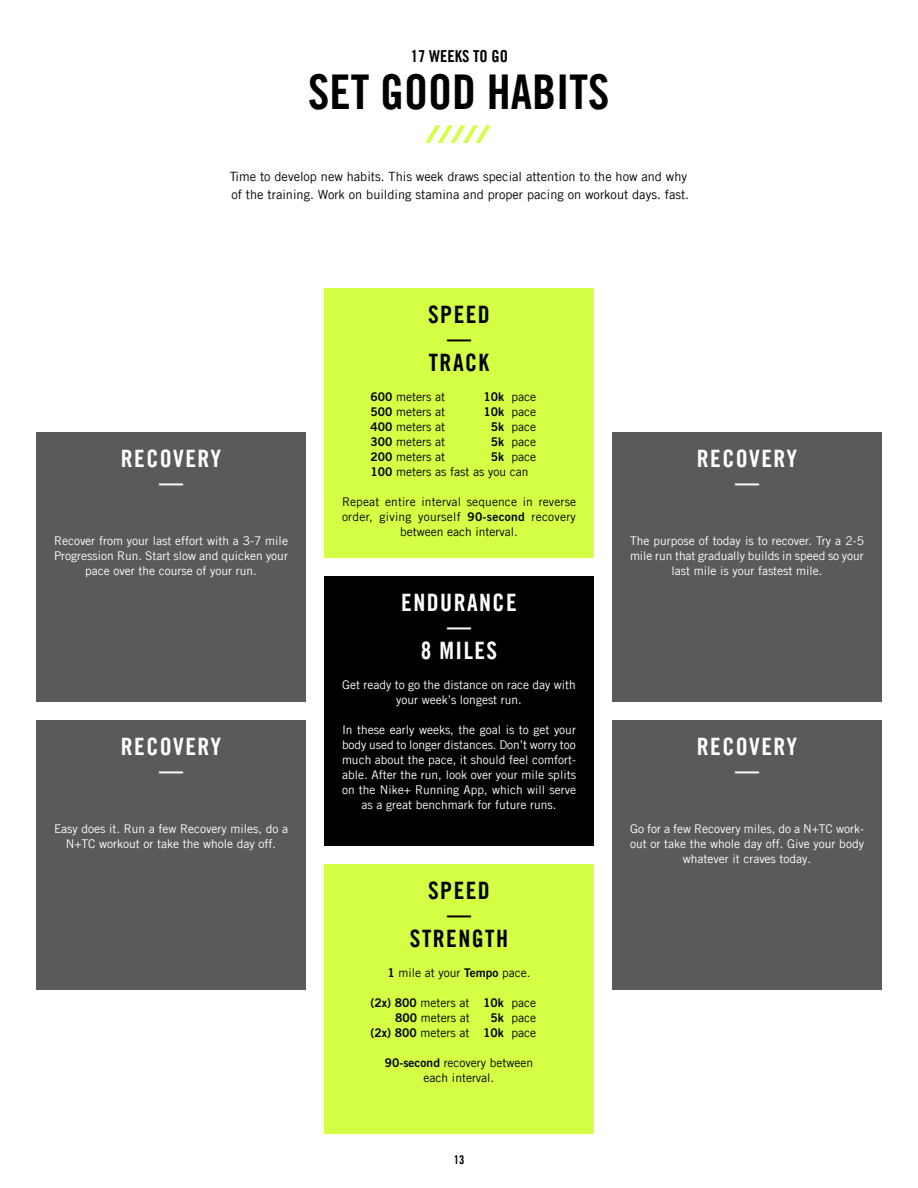
<style>
.page{position:relative;width:918px;height:1188px;background:#fff}
.page>*{position:absolute;margin:0;border:0;box-sizing:border-box;transform-origin:0 0}
.t1{font:700 condensed 48px "Trade Gothicfor Nike 365";color:#000}
.t2{font:700 condensed 24px/24px "Trade Gothicfor Nike 365";letter-spacing:.06em;color:#fff;text-align:center}
.t3{font:700 condensed 24px/24px "Trade Gothicfor Nike 365";letter-spacing:.06em;color:#000;text-align:center}
.t4{font:700 condensed 16.5px "Trade Gothicfor Nike 365";color:#000}
.t5{font:12.75px/18px "Trade Gothicfor Nike 365";color:#000}
.t6{font:12px/15px "Trade Gothicfor Nike 365";color:#fff;text-align:center}
.t7{font:12px/15px "Trade Gothicfor Nike 365";color:#000}
.t8{font:700 condensed 12px "Trade Gothicfor Nike 365";color:#000}
.s1{font-family:"Trade Gothic LT Std Bd 2"}
</style>
<div class="page">
<div style="left:324px;top:576px;width:270px;height:270px;background:#000"></div>
<div style="left:324px;top:864px;width:270px;height:270px;background:#d4ff45"></div>
<div style="left:324px;top:288px;width:270px;height:270px;background:#d4ff45"></div>
<div style="left:36px;top:432px;width:270px;height:270px;background:#5a5a5a"></div>
<div style="left:612px;top:432px;width:270px;height:270px;background:#5a5a5a"></div>
<div style="left:612px;top:720px;width:270px;height:270px;background:#5a5a5a"></div>
<div style="left:36px;top:720px;width:270px;height:270px;background:#5a5a5a"></div>
<svg style="left:425px;top:125px;width:66px;height:18px"></svg>
<h3 class="t4" style="left:411px;top:46px;width:99px">17 WEEKS TO GO</h3>
<h1 class="t1" style="left:308px;top:62px;width:303px">SET GOOD HABITS</h1>
<p class="t5" style="left:230px;top:167px;width:461px">Time to develop new habits. This week draws special attention to the how and why of the training. Work on building stamina and proper pacing on workout days. fast.</p>
<h2 class="t2" style="left:121px;top:446px;width:102px">RECOVERY —</h2>
<p class="t6" style="left:54px;top:533px;width:236px">Recover from your last effort with a 3-7 mile<br>Progression Run. Start slow and quicken your pace over the course of your run.</p>
<h2 class="t2" style="left:121px;top:735px;width:102px">RECOVERY —</h2>
<p class="t6" style="left:54px;top:821px;width:236px">Easy does it. Run a few Recovery miles, do a<br>N+TC workout or take the whole day off.</p>
<h2 class="t3" style="left:428px;top:303px;width:63px">SPEED —<br>TRACK</h2>
<p class="t7" style="left:370px;top:389px;width:76px"><span class="s1">600</span> meters at</p>
<p class="t7" style="left:483px;top:389px;width:54px"><span class="s1">10k</span> pace</p>
<p class="t7" style="left:370px;top:404px;width:76px"><span class="s1">500</span> meters at</p>
<p class="t7" style="left:483px;top:404px;width:54px"><span class="s1">10k</span> pace</p>
<p class="t7" style="left:370px;top:419px;width:76px"><span class="s1">400</span> meters at</p>
<p class="t7" style="left:491px;top:419px;width:47px"><span class="s1">5k</span> pace</p>
<p class="t7" style="left:370px;top:434px;width:76px"><span class="s1">300</span> meters at</p>
<p class="t7" style="left:491px;top:434px;width:47px"><span class="s1">5k</span> pace</p>
<p class="t7" style="left:370px;top:449px;width:76px"><span class="s1">200</span> meters at</p>
<p class="t7" style="left:370px;top:449px;width:167px;text-indent:120px"><span class="s1">5k</span> pace<br><span class="s1">100</span> meters as fast as you can</p>
<p class="t7" style="left:342px;top:494px;width:236px;text-align:center">Repeat entire interval sequence in reverse order, giving yourself <span class="s1">90-second</span> recovery between each interval.</p>
<h2 class="t2" style="left:401px;top:591px;width:117px">ENDURANCE —<br>8 MILES</h2>
<p class="t6" style="left:342px;top:677px;width:235px">Get ready to go the distance on race day with your week’s longest run.</p>
<p class="t6" style="left:342px;top:722px;width:236px">In these early weeks, the goal is to get your body used to longer distances. Don’t worry too much about the pace, it should feel comfort&shy;able. After the run, look over your mile splits on the Nike+ Running App, which will serve as a great benchmark for future runs.</p>
<h2 class="t3" style="left:410px;top:879px;width:100px">SPEED<br>—<br>STRENGTH</h2>
<p class="t7" style="left:387px;top:965px;width:145px"><span class="s1">1</span> mile at your <span class="s1">Tempo</span> pace.</p>
<p class="t7" style="left:395px;top:995px;width:142px;text-indent:-25px"><span class="s1">(2x) 800</span> meters at <span class="s1">10k</span> pace<br><span class="s1">800</span> meters at</p>
<p class="t7" style="left:370px;top:1010px;width:167px;text-align:right"><span class="s1">5k</span> pace<br><span class="s1">(2x) 800</span> meters at <span class="s1">10k</span> pace</p>
<p class="t7" style="left:385px;top:1055px;width:150px;text-align:center"><span class="s1">90-second</span> recovery between each interval.</p>
<p class="t8" style="left:454px;top:1153px;width:12px">13</p>
<h2 class="t2" style="left:697px;top:447px;width:102px">RECOVERY —</h2>
<p class="t6" style="left:630px;top:533px;width:236px">The purpose of today is to recover. Try a 2-5 mile run that gradually builds in speed so your last mile is your fastest mile.</p>
<h2 class="t2" style="left:697px;top:734px;width:102px">RECOVERY —</h2>
<p class="t6" style="left:630px;top:821px;width:236px">Go for a few Recovery miles, do a N+TC work&shy;out or take the whole day off. Give your body whatever it craves today.</p>
</div>
